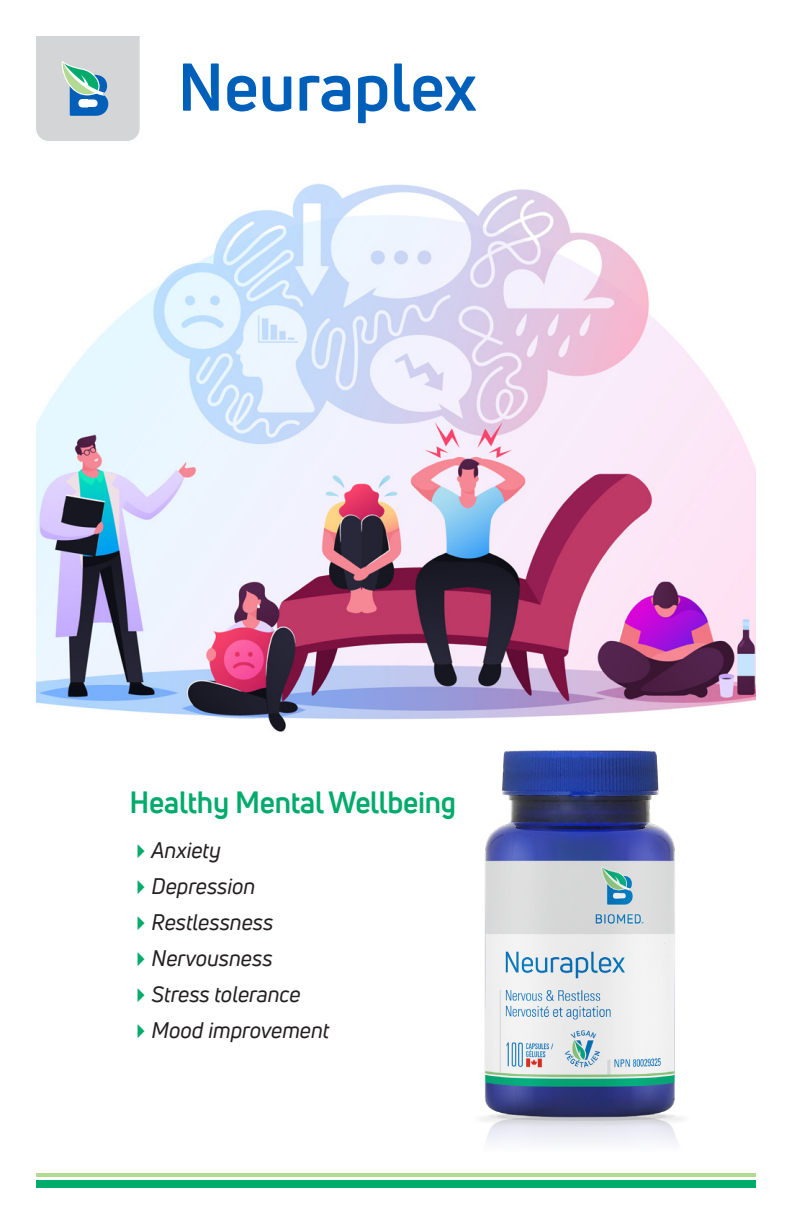
<style>
.page{position:relative;width:792px;height:1224px;background:#fff}
.page>*{position:absolute;margin:0;border:0;box-sizing:border-box;transform-origin:0 0}
.t1{font:700 66px "Uni Neue";color:#005fb9}
.t2{font:700 30px "Uni Neue";letter-spacing:-.01em;color:#00ab6b}
.t3{font:italic 22px "Uni Neue";color:#231f20}
.s1{color:#00ab6b}
</style>
<div class="page">
<img style="left:36px;top:183px;width:720px;height:549px">
<div style="left:450px;top:715px;width:260px;height:438px;background:#fff"></div>
<img style="left:480px;top:750px;width:204px;height:385px">
<div style="left:36px;top:1180px;width:720px;height:8px;background:#00ab6b"></div>
<hr style="left:36px;top:1173px;width:720px;height:3px;background:#b3da93">
<svg style="left:36px;top:36px;width:104px;height:105px;background:#c0cdd2"></svg>
<h1 class="t1" style="left:178px;top:46px;width:301px">Neuraplex</h1>
<h2 class="t2" style="left:130px;top:783px;width:329px">Healthy Mental Wellbeing</h2>
<p class="t3" style="left:130px;top:836px;width:93px"><span class="s1">✔</span>Anxiety</p>
<p class="t3" style="left:130px;top:872px;width:127px"><span class="s1">✔</span>Depression</p>
<p class="t3" style="left:130px;top:908px;width:145px"><span class="s1">✔</span>Restlessness</p>
<p class="t3" style="left:130px;top:944px;width:144px"><span class="s1">✔</span>Nervousness</p>
<p class="t3" style="left:130px;top:980px;width:173px"><span class="s1">✔</span>Stress tolerance</p>
<p class="t3" style="left:130px;top:1016px;width:201px"><span class="s1">✔</span>Mood improvement</p>
</div>
